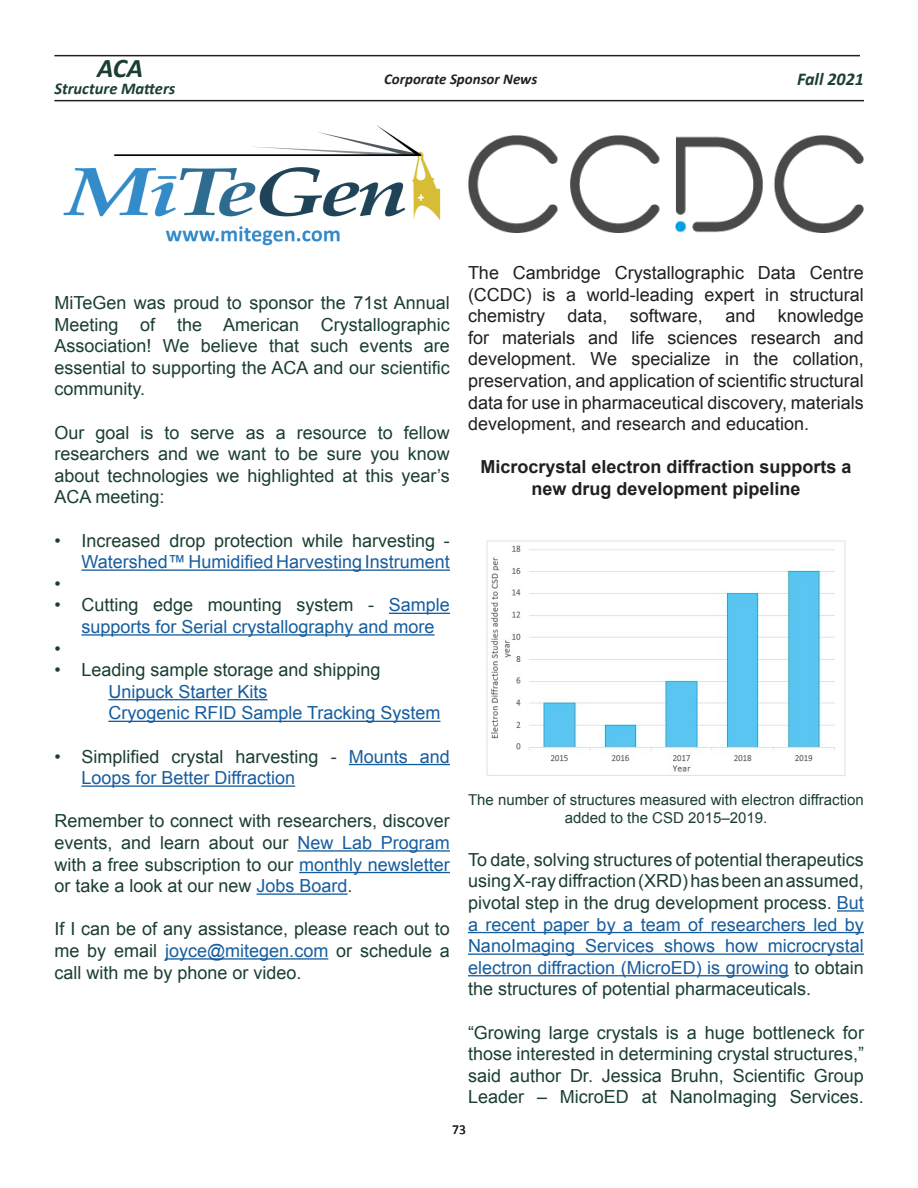
<style>
.page{position:relative;width:918px;height:1188px;background:#fff}
.page>*{position:absolute;margin:0;border:0;box-sizing:border-box;transform-origin:0 0}
.t1{font:italic 700 27px "Calibri";color:#1b3e34}
.t2{font:18px/21.6px "Arial";color:#1b3e34;text-align:justify}
.t3{font:18px/21.6px "Arial";color:#231f20;text-align:justify}
.t4{font:18px/21.6px "Arial";color:#175d9e}
.t5{font:700 18px/21.6px "Arial";color:#231f20;text-align:center}
.t6{font:italic 700 18px "Calibri";color:#1b3e34}
.t7{font:italic 700 16.5px "Calibri";color:#1b3e34}
.t8{font:15px/18px "Arial";color:#1b3e34;text-align:center}
.t9{font:italic 700 15px "Calibri";color:#231f20}
.t10{font:13.5px "Calibri";color:#231f20}
.s1{color:#175d9e}
.s2{color:#1b3e34}
</style>
<div class="page">
<hr style="left:54px;top:100px;width:810px;height:1px;background:#231f20">
<hr style="left:54px;top:55px;width:806px;height:1px;background:#231f20">
<hr style="left:81px;top:569px;width:369px;height:2px;background:#175d9e">
<hr style="left:389px;top:613px;width:61px;height:1px;background:#175d9e">
<hr style="left:81px;top:634px;width:354px;height:2px;background:#175d9e">
<hr style="left:108px;top:699px;width:159px;height:1px;background:#175d9e">
<hr style="left:108px;top:721px;width:333px;height:1px;background:#175d9e">
<hr style="left:349px;top:764px;width:101px;height:1px;background:#175d9e">
<hr style="left:81px;top:785px;width:214px;height:2px;background:#175d9e">
<hr style="left:297px;top:850px;width:153px;height:2px;background:#175d9e">
<hr style="left:299px;top:872px;width:151px;height:1px;background:#175d9e">
<hr style="left:257px;top:893px;width:91px;height:2px;background:#175d9e">
<hr style="left:165px;top:958px;width:163px;height:2px;background:#175d9e">
<hr style="left:837px;top:910px;width:27px;height:2px;background:#175d9e">
<hr style="left:468px;top:932px;width:396px;height:1px;background:#175d9e">
<hr style="left:468px;top:954px;width:396px;height:1px;background:#175d9e">
<hr style="left:468px;top:975px;width:321px;height:1px;background:#175d9e">
<img style="left:63px;top:125px;width:378px;height:121px">
<img style="left:468px;top:135px;width:396px;height:97px">
<img style="left:486px;top:540px;width:360px;height:236px">
<h1 class="t1" style="left:97px;top:51px;width:48px">ACA</h1>
<p class="t7" style="left:54px;top:78px;width:122px">Structure Matters</p>
<p class="t9" style="left:384px;top:70px;width:155px">Corporate Sponsor News</p>
<p class="t6" style="left:797px;top:67px;width:68px">Fall 2021</p>
<p class="t2" style="left:54px;top:292px;width:397px">MiTeGen was proud to sponsor the 71st Annual Meeting of the American Crystallographic Association! We believe that such events are essential to supporting the ACA and our scientific community.</p>
<p class="t2" style="left:54px;top:422px;width:397px">Our goal is to serve as a resource to fellow researchers and we want to be sure you know about technologies we highlighted at this year’s ACA meeting:</p>
<p class="t2" style="left:54px;top:530px;width:397px;text-align:right">• Increased drop protection while harvesting -<br><span class="s1">Watershed™ Humidified Harvesting Instrument</span></p>
<p class="t2" style="left:54px;top:573px;width:8px">•</p>
<p class="t4" style="left:81px;top:594px;width:370px;text-indent:-27px"><span class="s2">• Cutting edge mounting system -</span> Sample supports for Serial crystallography and more</p>
<p class="t2" style="left:54px;top:638px;width:8px">•</p>
<p class="t2" style="left:54px;top:659px;width:328px">• Leading sample storage and shipping</p>
<p class="t4" style="left:108px;top:681px;width:161px">Unipuck Starter Kits</p>
<p class="t4" style="left:108px;top:702px;width:334px">Cryogenic RFID Sample Tracking System</p>
<p class="t4" style="left:81px;top:746px;width:370px;text-indent:-27px"><span class="s2">• Simplified crystal harvesting -</span> Mounts and<br>Loops for Better Diffraction</p>
<p class="t2" style="left:54px;top:810px;width:397px">Remember to connect with researchers, discover events, and learn about our <span class="s1">New Lab Program </span>with a free subscription to our <span class="s1">monthly newsletter </span>or take a look at our new <span class="s1">Jobs Board</span>.</p>
<p class="t2" style="left:54px;top:918px;width:397px">If I can be of any assistance, please reach out to me by email <span class="s1">joyce@mitegen.com</span> or schedule a call with me by phone or video.</p>
<p class="t3" style="left:468px;top:262px;width:397px">The Cambridge Crystallographic Data Centre (CCDC) is a world-leading expert in structural chemistry data, software, and knowledge for materials and life sciences research and development. We specialize in the collation, preservation, and application of scientific structural data for use in pharmaceutical discovery, materials development, and research and education.</p>
<p class="t5" style="left:480px;top:457px;width:373px">Microcrystal electron diffraction supports a new drug development pipeline</p>
<p class="t8" style="left:468px;top:791px;width:397px">The number of structures measured with electron diffraction added to the CSD 2015–2019.</p>
<p class="t2" style="left:468px;top:849px;width:398px">To date, solving structures of potential therapeutics using X-ray diffraction (XRD) has been an assumed, pivotal step in the drug development process. <span class="s1">But a recent paper by a team of researchers led by NanoImaging Services shows how microcrystal electron diffraction (MicroED) is growing</span> to obtain the structures of potential pharmaceuticals.</p>
<p class="t2" style="left:468px;top:1022px;width:398px">“Growing large crystals is a huge bottleneck for those interested in determining crystal structures,” said author Dr. Jessica Bruhn, Scientific Group Leader – MicroED at NanoImaging Services.</p>
<p class="t10" style="left:452px;top:1121px;width:15px">73</p>
</div>
